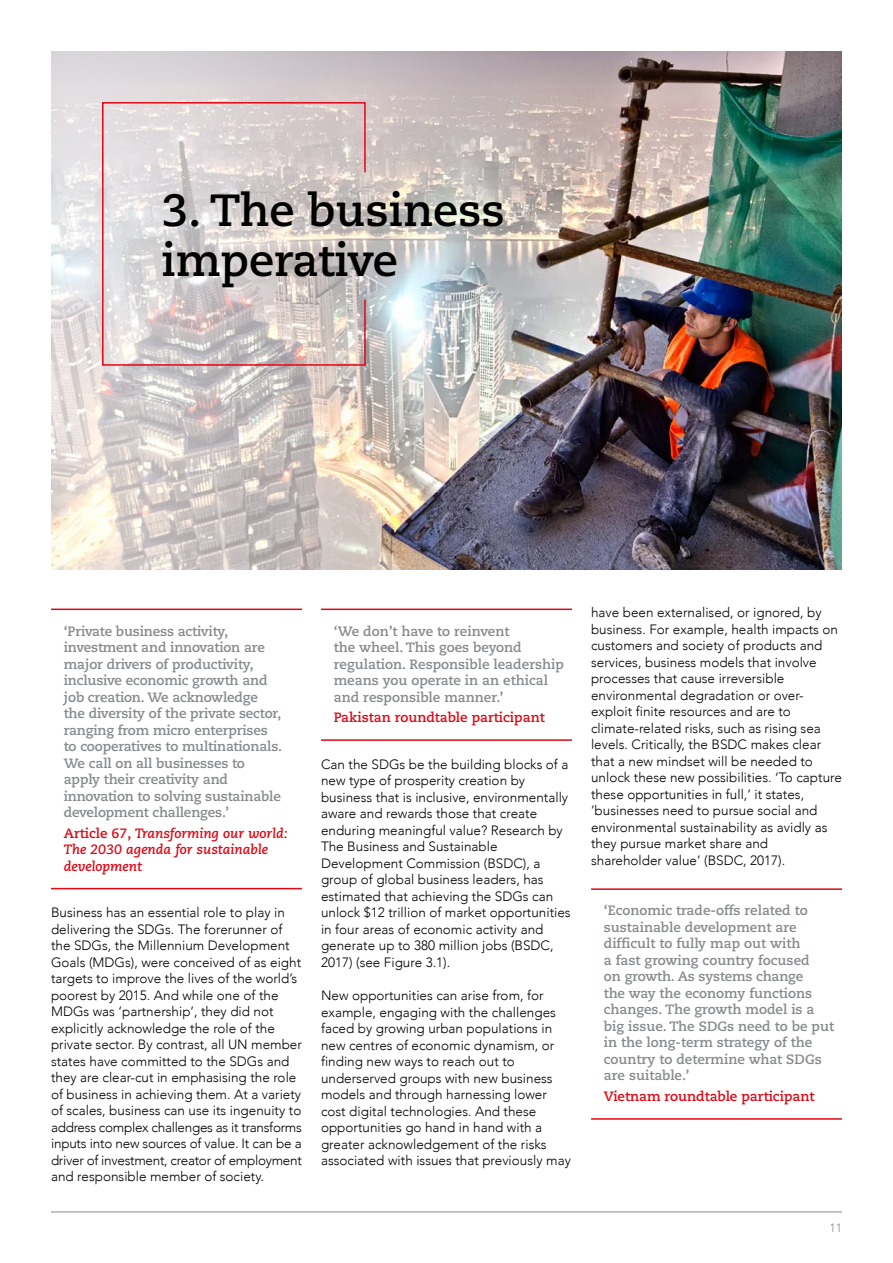
<style>
.page{position:relative;width:893px;height:1263px;background:#fff}
.page>*{position:absolute;margin:0;border:0;box-sizing:border-box;transform-origin:0 0}
.t1{font:700 45px/49.5px "Caecilia";color:#000}
.t2{font:300 13.5px/16.5px "Avenir";color:#000}
.t3{font:700 13.5px/16.5px "Caecilia";letter-spacing:-.01em;color:#858a8d}
.t4{font:italic 700 13.5px/16.5px "Caecilia";color:#e30613}
.t5{font:700 13.5px "Caecilia";color:#e30613}
.t6{font:300 12px "Avenir";color:#858a8d}
.s1{font-style:normal}
</style>
<div class="page">
<img style="left:612px;top:51px;width:230px;height:519px">
<img style="left:51px;top:51px;width:561px;height:519px">
<hr style="left:51px;top:1212px;width:791px;height:1px;background:#858a8d">
<hr style="left:51px;top:608px;width:251px;height:2px;background:#e30613">
<hr style="left:51px;top:888px;width:251px;height:1px;background:#e30613">
<hr style="left:321px;top:608px;width:251px;height:2px;background:#e30613">
<hr style="left:321px;top:739px;width:251px;height:2px;background:#e30613">
<hr style="left:591px;top:888px;width:251px;height:2px;background:#e30613">
<hr style="left:591px;top:1118px;width:251px;height:2px;background:#e30613">
<svg style="left:101px;top:101px;width:265px;height:265px;background:#d7cccc"></svg>
<h1 class="t1" style="left:162px;top:186px;width:345px">3. The business imperative</h1>
<p class="t3" style="left:64px;top:623px;width:220px">‘Private business activity, investment and innovation are major drivers of productivity, inclusive economic growth and job creation. We acknowledge the diversity of the private sector, ranging from micro enterprises to cooperatives to multinationals.<br>We call on all businesses to apply their creativity and innovation to solving sustainable development challenges.’</p>
<p class="t4" style="left:64px;top:825px;width:226px"><span class="s1">Article 67,</span> Transforming our world:<br>The 2030 agenda for sustainable development</p>
<p class="t2" style="left:51px;top:904px;width:252px">Business has an essential role to play in delivering the SDGs. The forerunner of the SDGs, the Millennium Development Goals (MDGs), were conceived of as eight targets to improve the lives of the world’s poorest by 2015. And while one of the MDGs was ‘partnership’, they did not explicitly acknowledge the role of the private sector. By contrast, all UN member states have committed to the SDGs and they are clear-cut in emphasising the role of business in achieving them. At a variety of scales, business can use its ingenuity to address complex challenges as it transforms inputs into new sources of value. It can be a driver of investment, creator of employment and responsible member of society.</p>
<p class="t3" style="left:334px;top:623px;width:232px">‘We don’t have to reinvent<br>the wheel. This goes beyond regulation. Responsible leadership means you operate in an ethical and responsible manner.’</p>
<p class="t5" style="left:334px;top:710px;width:212px">Pakistan roundtable participant</p>
<p class="t2" style="left:321px;top:756px;width:251px">Can the SDGs be the building blocks of a new type of prosperity creation by business that is inclusive, environmentally aware and rewards those that create enduring meaningful value? Research by The Business and Sustainable Development Commission (BSDC), a group of global business leaders, has estimated that achieving the SDGs can unlock $12 trillion of market opportunities in four areas of economic activity and generate up to 380 million jobs (BSDC, 2017) (see Figure 3.1).</p>
<p class="t2" style="left:321px;top:987px;width:251px">New opportunities can arise from, for example, engaging with the challenges faced by growing urban populations in new centres of economic dynamism, or finding new ways to reach out to underserved groups with new business models and through harnessing lower cost digital technologies. And these opportunities go hand in hand with a greater acknowledgement of the risks associated with issues that previously may</p>
<p class="t2" style="left:591px;top:604px;width:252px">have been externalised, or ignored, by business. For example, health impacts on customers and society of products and services, business models that involve processes that cause irreversible environmental degradation or over&shy;exploit finite resources and are to climate-related risks, such as rising sea levels. Critically, the BSDC makes clear that a new mindset will be needed to unlock these new possibilities. ‘To capture these opportunities in full,’ it states, ’businesses need to pursue social and environmental sustainability as avidly as they pursue market share and shareholder value’ (BSDC, 2017).</p>
<p class="t3" style="left:604px;top:903px;width:232px">‘Economic trade-offs related to sustainable development are difficult to fully map out with<br>a fast growing country focused<br>on growth. As systems change<br>the way the economy functions changes. The growth model is a big issue. The SDGs need to be put in the long-term strategy of the country to determine what SDGs are suitable.’</p>
<p class="t5" style="left:604px;top:1088px;width:212px">Vietnam roundtable participant</p>
<p class="t6" style="left:829px;top:1221px;width:14px">11</p>
</div>
